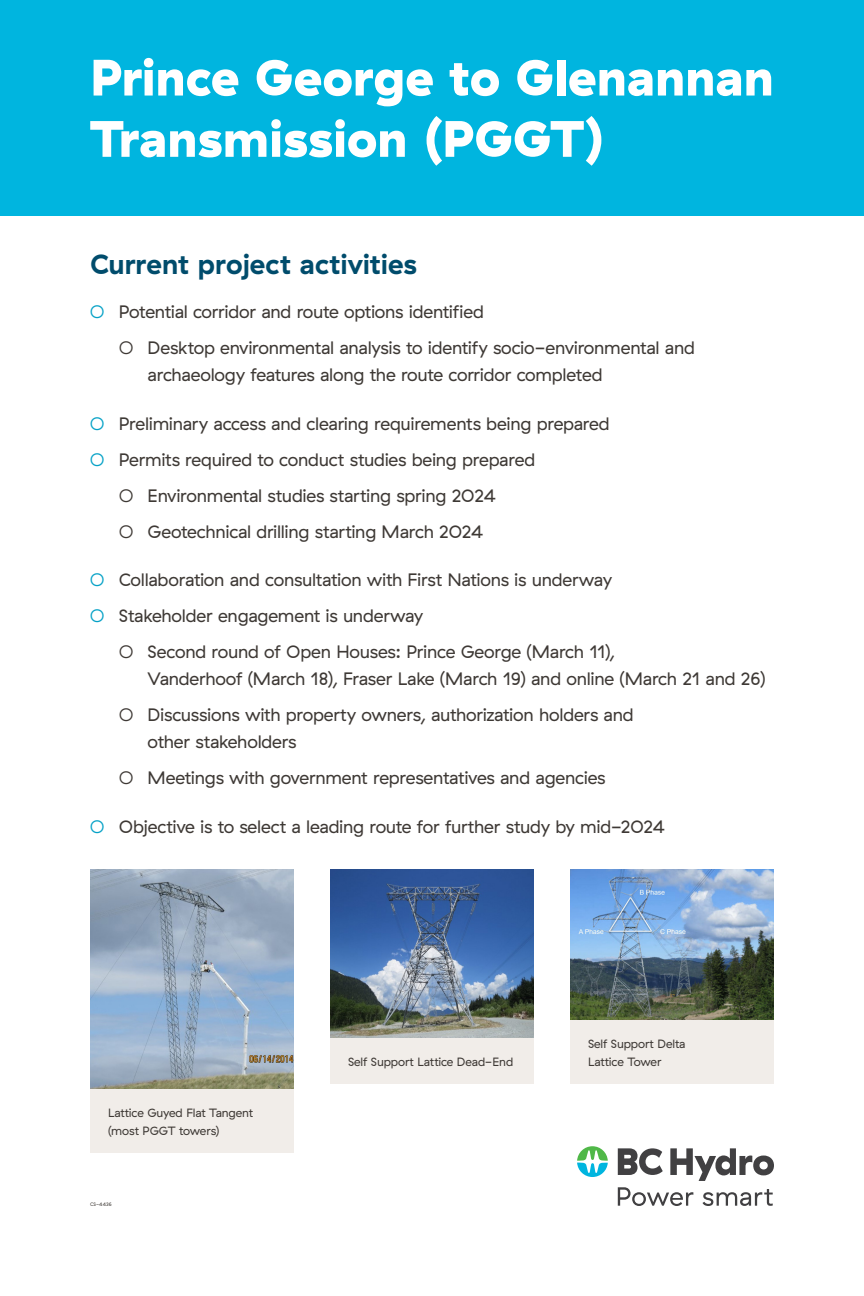
<style>
.page{position:relative;width:864px;height:1296px;background:#fff}
.page>*{position:absolute;margin:0;border:0;box-sizing:border-box;transform-origin:0 0}
.t1{font:900 51.05px/61.3px "GT Haptik";color:#fff}
.t2{font:700 28px "GT Haptik";color:#004c6c}
.t3{font:18px/27px "GT Haptik";letter-spacing:-.015em;color:#3e3935}
.t4{font:12px/18px "GT Haptik";letter-spacing:-.01em;color:#3e3935}
.t5{font:5px "GT Haptik";letter-spacing:.015em;color:#3e3935}
.s1{color:#05a1c6}
</style>
<div class="page">
<div style="left:0;top:0;width:864px;height:216px;background:#00b5df"></div>
<svg style="left:577px;top:1146px;width:31px;height:31px"></svg>
<svg style="left:618px;top:1148px;width:45px;height:27px"></svg>
<svg style="left:670px;top:1148px;width:104px;height:33px"></svg>
<svg style="left:618px;top:1187px;width:75px;height:19px"></svg>
<svg style="left:703px;top:1189px;width:70px;height:17px"></svg>
<img style="left:330px;top:869px;width:204px;height:169px">
<img style="left:570px;top:869px;width:204px;height:151px">
<div style="left:330px;top:1038px;width:204px;height:46px;background:#f1ede9"></div>
<div style="left:570px;top:1020px;width:204px;height:64px;background:#f1ede9"></div>
<img style="left:90px;top:869px;width:204px;height:220px">
<div style="left:90px;top:1089px;width:204px;height:64px;background:#f1ede9"></div>
<h1 class="t1" style="left:90px;top:48px;width:686px">Prince George to Glenannan<br>Transmission (PGGT)</h1>
<h2 class="t2" style="left:90px;top:247px;width:328px">Current project activities</h2>
<p class="t3" style="left:90px;top:299px;width:396px"><span class="s1">○</span> Potential corridor and route options identified</p>
<p class="t3" style="left:148px;top:335px;width:549px;text-indent:-29px">○ Desktop environmental analysis to identify socio-environmental and archaeology features along the route corridor completed</p>
<p class="t3" style="left:90px;top:410px;width:521px"><span class="s1">○</span> Preliminary access and clearing requirements being prepared</p>
<p class="t3" style="left:90px;top:446px;width:447px"><span class="s1">○</span> Permits required to conduct studies being prepared</p>
<p class="t3" style="left:119px;top:482px;width:379px">○ Environmental studies starting spring 2024</p>
<p class="t3" style="left:119px;top:518px;width:366px">○ Geotechnical drilling starting March 2024</p>
<p class="t3" style="left:90px;top:567px;width:524px"><span class="s1">○</span> Collaboration and consultation with First Nations is underway</p>
<p class="t3" style="left:90px;top:603px;width:335px"><span class="s1">○</span> Stakeholder engagement is underway</p>
<p class="t3" style="left:148px;top:639px;width:619px;text-indent:-29px">○ Second round of Open Houses: Prince George (March 11),<br>Vanderhoof (March 18), Fraser Lake (March 19) and online (March 21 and 26)</p>
<p class="t3" style="left:148px;top:702px;width:488px;text-indent:-29px">○ Discussions with property owners, authorization holders and other stakeholders</p>
<p class="t3" style="left:119px;top:765px;width:488px">○ Meetings with government representatives and agencies</p>
<p class="t3" style="left:90px;top:813px;width:577px"><span class="s1">○</span> Objective is to select a leading route for further study by mid-2024</p>
<p class="t4" style="left:108px;top:1104px;width:147px">Lattice Guyed Flat Tangent (most PGGT towers)</p>
<p class="t5" style="left:90px;top:1201px;width:23px">CS-4436</p>
<p class="t4" style="left:348px;top:1053px;width:167px">Self Support Lattice Dead-End</p>
<p class="t4" style="left:588px;top:1035px;width:99px">Self Support Delta<br>Lattice Tower</p>
</div>
